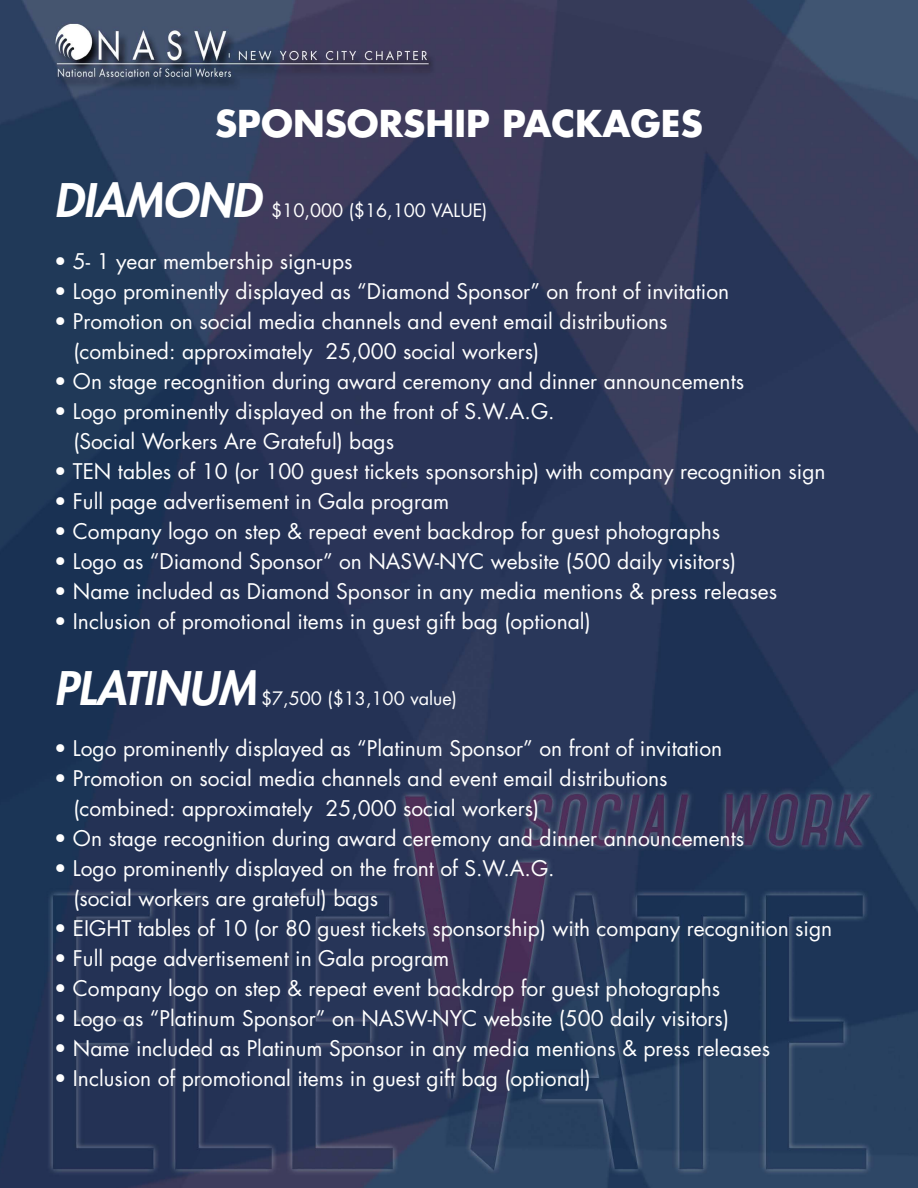
<style>
.page{position:relative;width:918px;height:1188px;background:#fff}
.page>*{position:absolute;margin:0;border:0;box-sizing:border-box;transform-origin:0 0}
.t1{font:italic 800 45px "Futura";color:#fff}
.t2{font:700 36px "Futura";color:#fff}
.t3{font:21px/30px "Futura";color:#fff}
.t4{font:18px "Futura";color:#fff}
</style>
<div class="page">
<img style="left:0;top:0;width:918px;height:1188px">
<h2 class="t2" style="left:215px;top:99px;width:486px">SPONSORSHIP PACKAGES</h2>
<h1 class="t1" style="left:54px;top:172px;width:209px">DIAMOND</h1>
<p class="t4" style="left:271px;top:199px;width:218px">$10,000 ($16,100 value)</p>
<p class="t3" style="left:54px;top:247px;width:300px">• 5- 1 year membership sign-ups</p>
<p class="t3" style="left:54px;top:277px;width:677px">• Logo prominently displayed as “Diamond Sponsor” on front of invitation</p>
<p class="t3" style="left:73px;top:307px;width:596px;text-indent:-19px">• Promotion on social media channels and event email distributions (combined: approximately 25,000 social workers)</p>
<p class="t3" style="left:54px;top:367px;width:692px">• On stage recognition during award ceremony and dinner announcements</p>
<p class="t3" style="left:73px;top:397px;width:483px;text-indent:-19px">• Logo prominently displayed on the front of S.W.A.G. (Social Workers Are Grateful) bags</p>
<p class="t3" style="left:54px;top:457px;width:773px">• TEN tables of 10 (or 100 guest tickets sponsorship) with company recognition sign</p>
<p class="t3" style="left:54px;top:487px;width:397px">• Full page advertisement in Gala program</p>
<p class="t3" style="left:54px;top:517px;width:668px">• Company logo on step &amp; repeat event backdrop for guest photographs</p>
<p class="t3" style="left:54px;top:547px;width:684px">• Logo as “Diamond Sponsor” on NASW-NYC website (500 daily visitors)</p>
<p class="t3" style="left:54px;top:577px;width:725px">• Name included as Diamond Sponsor in any media mentions &amp; press releases</p>
<p class="t3" style="left:54px;top:607px;width:538px">• Inclusion of promotional items in guest gift bag (optional)</p>
<h1 class="t1" style="left:54px;top:660px;width:203px">PLATINUM</h1>
<p class="t4" style="left:261px;top:687px;width:197px">$7,500 ($13,100 value)</p>
<p class="t3" style="left:54px;top:734px;width:670px">• Logo prominently displayed as “Platinum Sponsor” on front of invitation</p>
<p class="t3" style="left:73px;top:764px;width:596px;text-indent:-19px">• Promotion on social media channels and event email distributions (combined: approximately 25,000 social workers)</p>
<p class="t3" style="left:54px;top:824px;width:692px">• On stage recognition during award ceremony and dinner announcements</p>
<p class="t3" style="left:73px;top:854px;width:483px;text-indent:-19px">• Logo prominently displayed on the front of S.W.A.G. (social workers are grateful) bags</p>
<p class="t3" style="left:54px;top:914px;width:780px">• EIGHT tables of 10 (or 80 guest tickets sponsorship) with company recognition sign</p>
<p class="t3" style="left:54px;top:944px;width:397px">• Full page advertisement in Gala program</p>
<p class="t3" style="left:54px;top:974px;width:668px">• Company logo on step &amp; repeat event backdrop for guest photographs</p>
<p class="t3" style="left:54px;top:1004px;width:677px">• Logo as “Platinum Sponsor” on NASW-NYC website (500 daily visitors)</p>
<p class="t3" style="left:54px;top:1034px;width:718px">• Name included as Platinum Sponsor in any media mentions &amp; press releases</p>
<p class="t3" style="left:54px;top:1064px;width:538px">• Inclusion of promotional items in guest gift bag (optional)</p>
</div>
